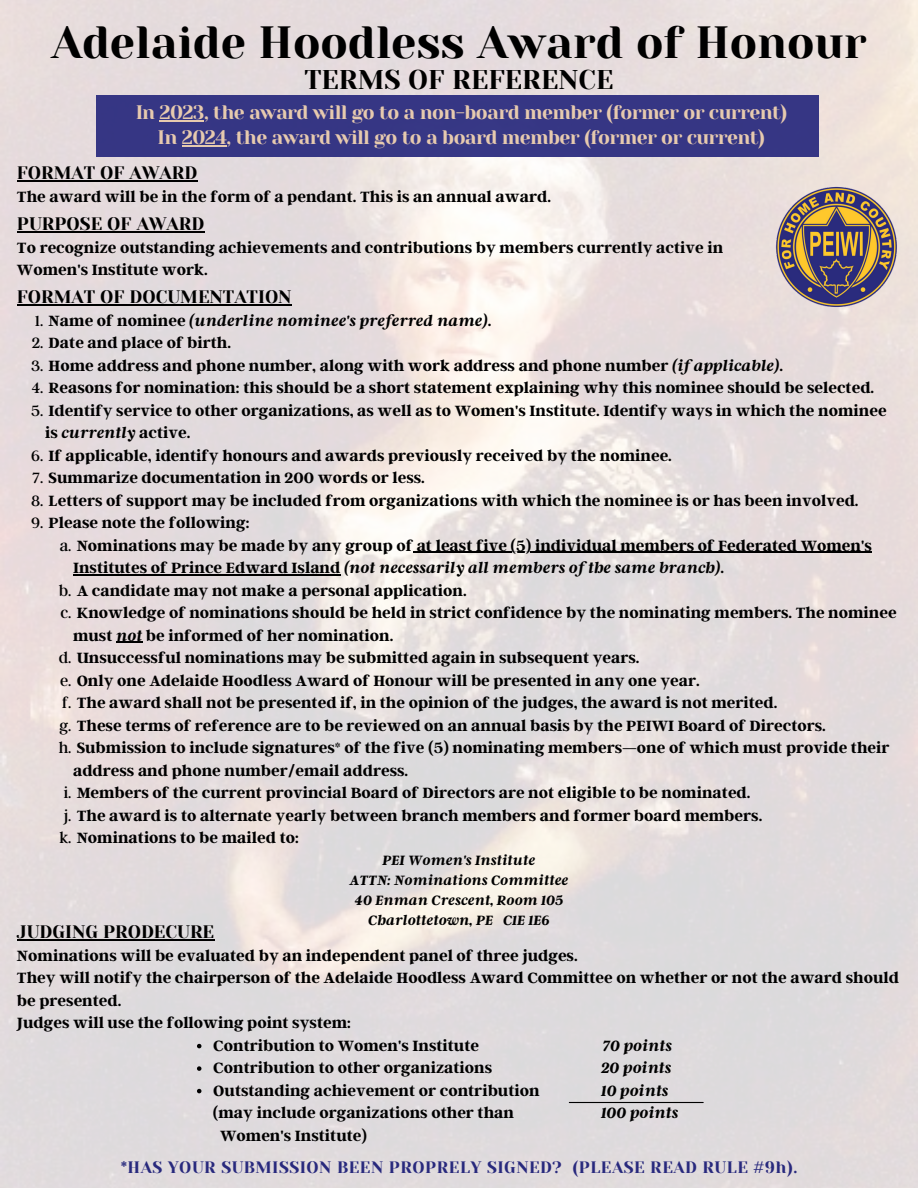
<style>
.page{position:relative;width:918px;height:1188px;background:#fff}
.page>*{position:absolute;margin:0;border:0;box-sizing:border-box;transform-origin:0 0}
.t1{font:45px "Yeseva One";color:#000}
.t2{font:27px "Yeseva One";color:#000}
.t3{font:19.5px/24.8px "Yeseva One";letter-spacing:-.03em;color:#f5d6b2;text-align:center}
.t4{font:18px "Yeseva One";color:#000}
.t5{font:700 16.5px/22.5px "Argent CF";color:#000}
.t6{font:italic 700 16.5px "Argent CF";color:#000}
.t7{font:16.5px "Yeseva One";letter-spacing:.03em;color:#28297d}
.t8{font:italic 700 15px/20.2px "Argent CF";color:#000;text-align:center}
.s1{font-weight:400;font-style:normal}
.s2{font-style:normal}
.s3{font-weight:400}
.s4{font-style:italic}
</style>
<div class="page">
<img style="left:0;top:0;width:918px;height:1188px">
<img style="left:762px;top:172px;width:149px;height:150px">
<hr style="left:17px;top:231px;width:187px;height:1px;background:#000">
<div style="left:97px;top:95px;width:722px;height:61px;background:#363684"></div>
<hr style="left:160px;top:120px;width:44px;height:1px;background:#f5d6b2">
<hr style="left:182px;top:145px;width:45px;height:1px;background:#f5d6b2">
<hr style="left:17px;top:181px;width:180px;height:1px;background:#000">
<hr style="left:413px;top:552px;width:459px;height:1px;background:#000">
<hr style="left:73px;top:574px;width:267px;height:1px;background:#000">
<svg style="left:116px;top:642px;width:26px;height:1px"></svg>
<hr style="left:17px;top:304px;width:275px;height:1px;background:#000">
<svg style="left:197px;top:1044px;width:4px;height:4px"></svg>
<svg style="left:197px;top:1066px;width:4px;height:5px"></svg>
<svg style="left:197px;top:1089px;width:4px;height:4px"></svg>
<hr style="left:17px;top:939px;width:197px;height:1px;background:#000">
<hr style="left:569px;top:1102px;width:134px;height:1px;background:#000">
<h1 class="t1" style="left:51px;top:17px;width:817px">Adelaide Hoodless Award of Honour</h1>
<h2 class="t2" style="left:304px;top:64px;width:311px">TERMS OF REFERENCE</h2>
<p class="t3" style="left:135px;top:100px;width:653px">In 2023, the award will go to a non-board member (former or current)<br>In 2024, the award will go to a board member (former or current)</p>
<p class="t4" style="left:17px;top:163px;width:182px">FORMAT OF AWARD</p>
<p class="t5" style="left:17px;top:185px;width:535px">The award will be in the form of a pendant. This is an annual award.</p>
<p class="t4" style="left:17px;top:214px;width:189px">PURPOSE OF AWARD</p>
<p class="t5" style="left:17px;top:235px;width:708px">To recognize outstanding achievements and contributions by members currently active in<br>Women's Institute work.</p>
<p class="t4" style="left:17px;top:287px;width:276px">FORMAT OF DOCUMENTATION</p>
<p class="t6" style="left:35px;top:310px;width:458px"><span class="s1">1.</span> <span class="s2">Name of nominee</span> (underline nominee's preferred name)<span class="s2">.</span></p>
<p class="t5" style="left:32px;top:331px;width:201px"><span class="s3">2.</span> Date and place of birth.</p>
<p class="t5" style="left:31px;top:353px;width:753px"><span class="s3">3.</span> Home address and phone number, along with work address and phone number <span class="s4">(if applicable)</span>.</p>
<p class="t5" style="left:31px;top:376px;width:844px"><span class="s3">4.</span> Reasons for nomination: this should be a short statement explaining why this nominee should be selected.</p>
<p class="t5" style="left:45px;top:398px;width:843px;text-indent:-14px"><span class="s3">5.</span> Identify service to other organizations, as well as to Women's Institute. Identify ways in which the nominee is <span class="s4">currently</span> active.</p>
<p class="t5" style="left:31px;top:443px;width:642px"><span class="s3">6.</span> If applicable, identify honours and awards previously received by the nominee.</p>
<p class="t5" style="left:32px;top:466px;width:394px"><span class="s3">7.</span> Summarize documentation in 200 words or less.</p>
<p class="t5" style="left:31px;top:488px;width:829px"><span class="s3">8.</span> Letters of support may be included from organizations with which the nominee is or has been involved.</p>
<p class="t5" style="left:31px;top:511px;width:220px"><span class="s3">9.</span> Please note the following:</p>
<p class="t5" style="left:60px;top:533px;width:814px"><span class="s3">a.</span> Nominations may be made by any group of at least five (5) individual members of Federated Women's</p>
<p class="t6" style="left:73px;top:557px;width:652px"><span class="s2">Institutes of Prince Edward Island</span> (not necessarily all members of the same branch)<span class="s2">.</span></p>
<p class="t5" style="left:59px;top:578px;width:409px"><span class="s3">b.</span> A candidate may not make a personal application.</p>
<p class="t5" style="left:60px;top:601px;width:838px"><span class="s3">c.</span> Knowledge of nominations should be held in strict confidence by the nominating members. The nominee</p>
<p class="t5" style="left:73px;top:623px;width:322px">must <span class="s4">not</span> be informed of her nomination.</p>
<p class="t5" style="left:59px;top:646px;width:582px"><span class="s3">d.</span> Unsuccessful nominations may be submitted again in subsequent years.</p>
<p class="t5" style="left:60px;top:668px;width:641px"><span class="s3">e.</span> Only one Adelaide Hoodless Award of Honour will be presented in any one year.</p>
<p class="t5" style="left:62px;top:691px;width:717px"><span class="s3">f.</span> The award shall not be presented if, in the opinion of the judges, the award is not merited.</p>
<p class="t5" style="left:59px;top:713px;width:768px"><span class="s3">g.</span> These terms of reference are to be reviewed on an annual basis by the PEIWI Board of Directors.</p>
<p class="t5" style="left:59px;top:736px;width:832px"><span class="s3">h.</span> Submission to include signatures* of the five (5) nominating members—one of which must provide their</p>
<p class="t5" style="left:73px;top:758px;width:337px">address and phone number/email address.</p>
<p class="t5" style="left:64px;top:781px;width:688px"><span class="s3">i.</span> Members of the current provincial Board of Directors are not eligible to be nominated.</p>
<p class="t5" style="left:64px;top:803px;width:700px"><span class="s3">j.</span> The award is to alternate yearly between branch members and former board members.</p>
<p class="t5" style="left:59px;top:826px;width:241px"><span class="s3">k.</span> Nominations to be mailed to:</p>
<p class="t8" style="left:350px;top:849px;width:220px">PEI Women's Institute<br>ATTN: Nominations Committee<br>40 Enman Crescent, Room 105<br>Charlottetown, PE C1E 1E6</p>
<p class="t4" style="left:17px;top:922px;width:199px">JUDGING PRODECURE</p>
<p class="t5" style="left:17px;top:943px;width:884px">Nominations will be evaluated by an independent panel of three judges.<br>They will notify the chairperson of the Adelaide Hoodless Award Committee on whether or not the award should be presented.<br>Judges will use the following point system:</p>
<p class="t5" style="left:213px;top:1033px;width:267px">Contribution to Women's Institute</p>
<p class="t6" style="left:602px;top:1035px;width:71px">70 points</p>
<p class="t5" style="left:213px;top:1056px;width:280px">Contribution to other organizations</p>
<p class="t6" style="left:601px;top:1057px;width:72px">20 points</p>
<p class="t5" style="left:213px;top:1078px;width:328px">Outstanding achievement or contribution</p>
<p class="t6" style="left:601px;top:1080px;width:69px">10 points</p>
<p class="t5" style="left:213px;top:1101px;width:303px">(may include organizations other than</p>
<p class="t6" style="left:601px;top:1102px;width:79px">100 points</p>
<p class="t5" style="left:220px;top:1123px;width:149px">Women's Institute)</p>
<p class="t7" style="left:121px;top:1158px;width:678px">*HAS YOUR SUBMISSION BEEN PROPRELY SIGNED? (PLEASE READ RULE #9h).</p>
</div>
